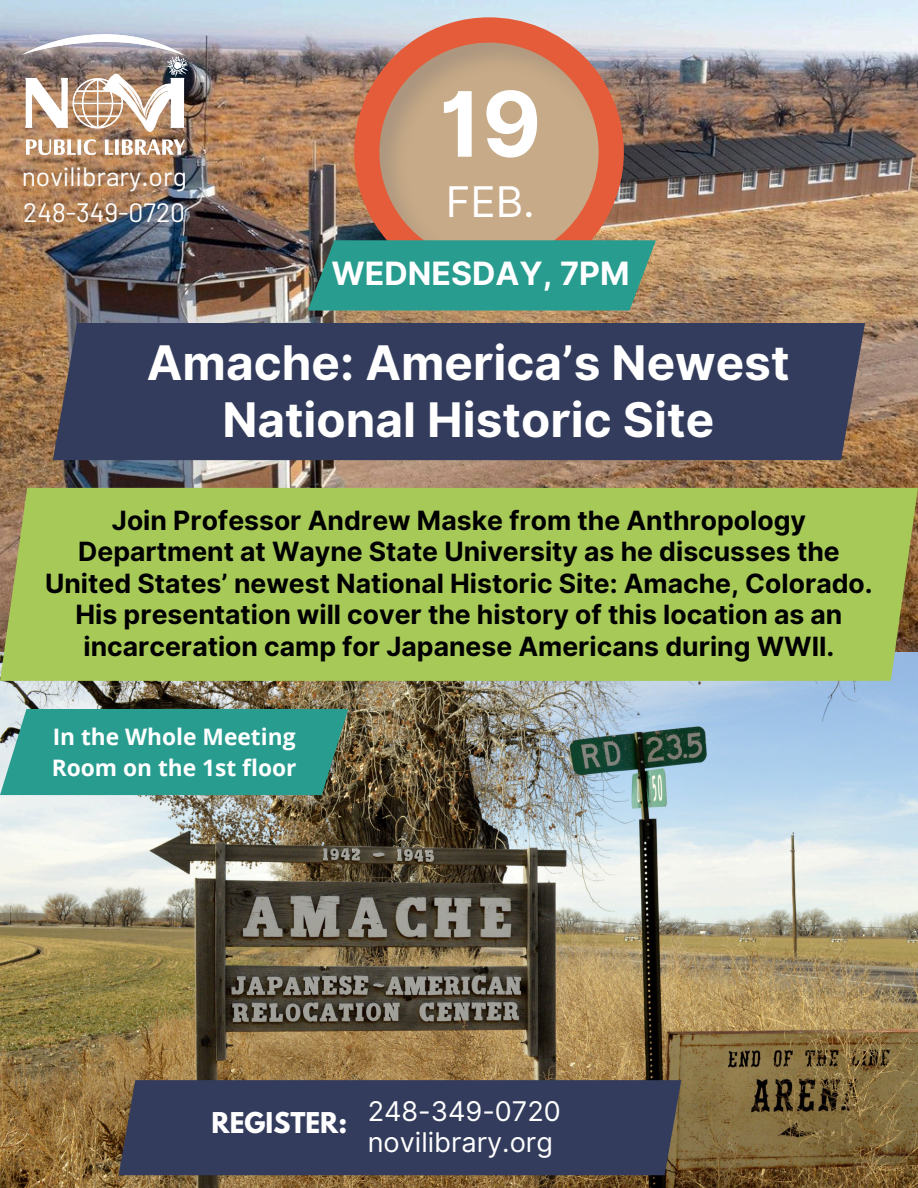
<style>
.page{position:relative;width:918px;height:1188px;background:#fff}
.page>*{position:absolute;margin:0;border:0;box-sizing:border-box;transform-origin:0 0}
.t1{font:700 90.15px "Inter";color:#fff}
.t2{font:700 47.7px/57.2px "Inter";color:#fff;text-align:center}
.t3{font:42.3px "Inter";color:#fff}
.t4{font:700 32.1px "Inter";color:#fff}
.t5{font:27.15px "Inter";color:#fff}
.t6{font:700 26.55px/31.5px "Inter";color:#000;text-align:center}
.t7{font:26.4px/36.2px "Barlow";color:#fff}
.t8{font:700 25.35px "League Spartan";color:#fff}
.t9{font:700 22.8px/31.5px "Open Sans";color:#fff}
</style>
<div class="page">
<img style="left:0;top:0;width:918px;height:488px">
<svg style="left:352px;top:17px;width:272px;height:223px;fill:#c7aa87"></svg>
<svg style="left:308px;top:240px;width:348px;height:71px"></svg>
<img style="left:0;top:681px;width:918px;height:507px">
<div style="left:53px;top:323px;width:812px;height:137px;background:#333c5c"></div>
<div style="left:0;top:488px;width:918px;height:193px;background:#a7c957"></div>
<div style="left:119px;top:1080px;width:562px;height:95px;background:#333c5c"></div>
<svg style="left:0;top:709px;width:348px;height:86px"></svg>
<img style="left:21px;top:34px;width:167px;height:123px">
<p class="t7" style="left:22px;top:158px;width:167px">novilibrary.org<br>248-349-0720</p>
<p class="t1" style="left:439px;top:70px;width:104px">19</p>
<p class="t3" style="left:446px;top:176px;width:91px">FEB.</p>
<p class="t4" style="left:331px;top:254px;width:300px">WEDNESDAY, 7PM</p>
<h2 class="t2" style="left:147px;top:334px;width:644px">Amache: America’s Newest<br>National Historic Site</h2>
<p class="t6" style="left:45px;top:505px;width:829px">Join Professor Andrew Maske from the Anthropology Department at Wayne State University as he discusses the United States’ newest National Historic Site: Amache, Colorado.<br>His presentation will cover the history of this location as an incarceration camp for Japanese Americans during WWII.</p>
<p class="t9" style="left:52px;top:720px;width:246px">In the Whole Meeting<br>Room on the 1st floor</p>
<h3 class="t8" style="left:212px;top:1111px;width:137px">REGISTER:</h3>
<h1 class="t5" style="left:368px;top:1095px;width:195px">248-349-0720</h1>
<h6 class="t5" style="left:368px;top:1126px;width:187px">novilibrary.org</h6>
</div>
